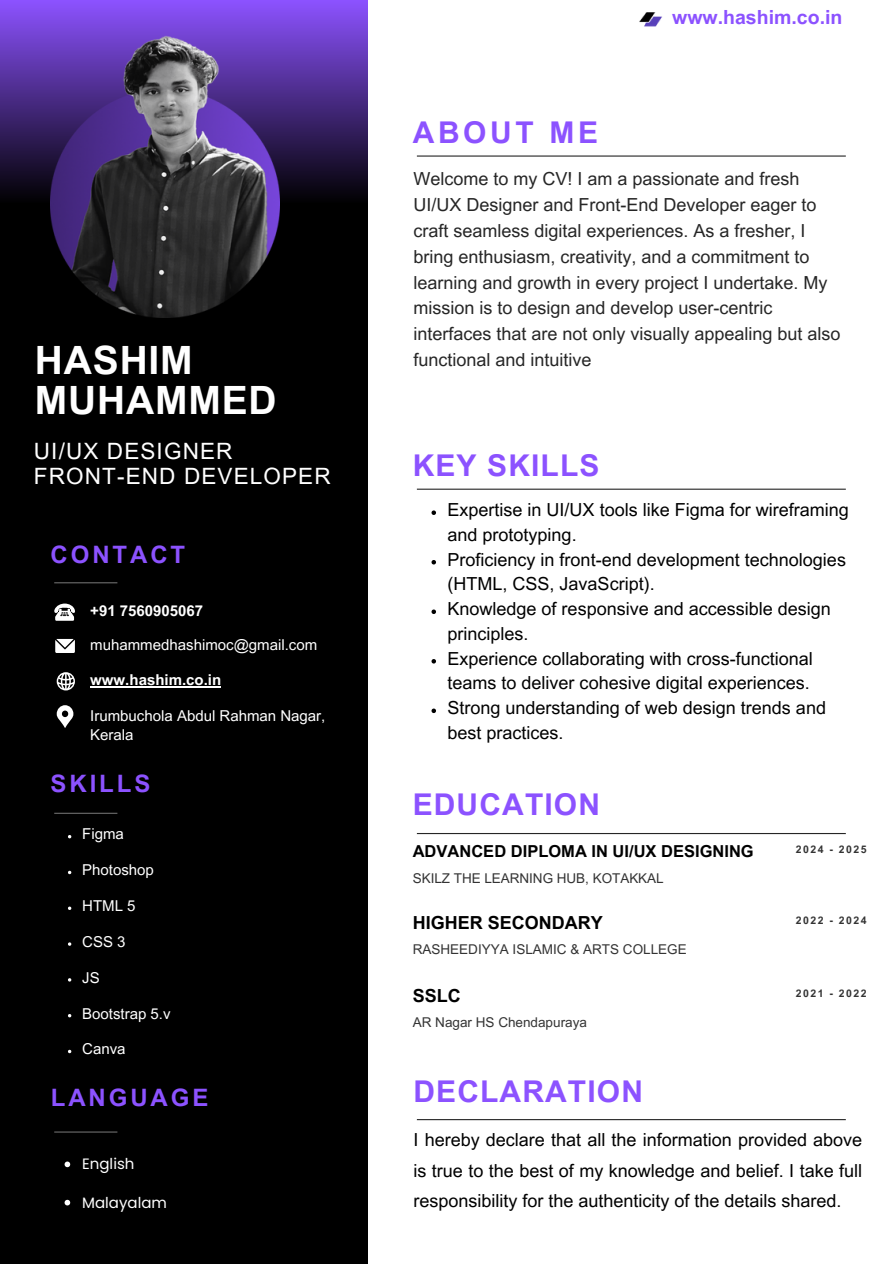
<style>
.page{position:relative;width:894px;height:1264px;background:#fff}
.page>*{position:absolute;margin:0;border:0;box-sizing:border-box;transform-origin:0 0}
.t1{font:700 39px/40.5px "Arial MT Pro";letter-spacing:.02em;color:#fff}
.t2{font:700 30px "Arial MT Pro";letter-spacing:.035em;color:#8c52ff}
.t3{font:700 24px "Arial MT Pro";letter-spacing:.12em;color:#8c52ff}
.t4{font:22.5px/24.8px "Arial MT Pro";letter-spacing:.05em;color:#fff}
.t5{font:700 19.5px "Arial MT Pro";color:#8c52ff}
.t6{font:18px/24.8px "Arial MT Pro";color:#000}
.t7{font:18px/25.8px "Arial MT Pro";color:#262626}
.t8{font:700 18px "Arial MT Pro";color:#000}
.t9{font:700 16.5px "Arial MT Pro";color:#000}
.t10{font:15px/19.2px "Arial MT Pro";color:#fff}
.t11{font:700 15px "Arial MT Pro";color:#fff}
.t12{font:15px "Poppins";color:#fff}
.t13{font:13.5px "Arial MT Pro";color:#343434}
.t14{font:700 10.5px "Arial MT Pro";letter-spacing:.14em;color:#343434}
</style>
<div class="page">
<div style="left:0;top:0;width:367px;height:1263px;background:#000"></div>
<div style="left:0;top:0;width:367px;height:203px;background:linear-gradient(to bottom,#8c52ff,#010103)"></div>
<svg style="left:54px;top:603px;width:21px;height:17px"></svg>
<svg style="left:57px;top:705px;width:16px;height:22px"></svg>
<svg style="left:55px;top:639px;width:19px;height:14px"></svg>
<svg style="left:57px;top:672px;width:18px;height:18px"></svg>
<hr style="left:417px;top:155px;width:428px;height:2px;background:#262626">
<hr style="left:54px;top:582px;width:63px;height:1px;background:#6d6d6d">
<hr style="left:54px;top:812px;width:63px;height:1px;background:#6d6d6d">
<hr style="left:54px;top:1131px;width:63px;height:1px;background:#6d6d6d">
<img style="left:51px;top:0;width:228px;height:317px">
<hr style="left:417px;top:833px;width:428px;height:1px;background:#262626">
<hr style="left:417px;top:1119px;width:428px;height:1px;background:#262626">
<hr style="left:417px;top:488px;width:428px;height:2px;background:#262626">
<img style="left:639px;top:12px;width:23px;height:15px">
<svg style="left:65px;top:1161px;width:5px;height:6px"></svg>
<svg style="left:65px;top:1199px;width:5px;height:6px"></svg>
<hr style="left:90px;top:686px;width:131px;height:1px;background:#fff">
<svg style="left:431px;top:510px;width:5px;height:5px"></svg>
<svg style="left:431px;top:560px;width:5px;height:4px"></svg>
<svg style="left:431px;top:609px;width:5px;height:5px"></svg>
<svg style="left:431px;top:659px;width:5px;height:4px"></svg>
<svg style="left:431px;top:708px;width:5px;height:5px"></svg>
<svg style="left:68px;top:906px;width:3px;height:4px"></svg>
<p class="t1" style="left:35px;top:345px;width:243px">HASHIM<br>MUHAMMED</p>
<p class="t4" style="left:34px;top:442px;width:298px">UI/UX DESIGNER<br>FRONT-END DEVELOPER</p>
<p class="t3" style="left:51px;top:545px;width:136px">CONTACT</p>
<p class="t11" style="left:90px;top:605px;width:114px">+91 7560905067</p>
<h4 class="t10" style="left:90px;top:637px;width:228px">muhammedhashimoc@gmail.com</h4>
<p class="t11" style="left:90px;top:674px;width:132px">www.hashim.co.in</p>
<h1 class="t10" style="left:90px;top:707px;width:237px">Irumbuchola Abdul Rahman Nagar,<br>Kerala</h1>
<h3 class="t3" style="left:51px;top:774px;width:101px">SKILLS</h3>
<h2 class="t10" style="left:82px;top:826px;width:43px">Figma</h2>
<p class="t10" style="left:82px;top:862px;width:73px">Photoshop</p>
<p class="t10" style="left:82px;top:898px;width:55px">HTML 5</p>
<p class="t10" style="left:82px;top:933px;width:45px">CSS 3</p>
<p class="t10" style="left:82px;top:969px;width:19px">JS</p>
<p class="t10" style="left:82px;top:1005px;width:90px">Bootstrap 5.v</p>
<p class="t10" style="left:82px;top:1041px;width:45px">Canva</p>
<p class="t3" style="left:51px;top:1088px;width:159px">LANGUAGE</p>
<p class="t12" style="left:82px;top:1153px;width:54px">English</p>
<p class="t12" style="left:82px;top:1191px;width:86px">Malayalam</p>
<h2 class="t5" style="left:672px;top:10px;width:172px">www.hashim.co.in</h2>
<p class="t2" style="left:412px;top:121px;width:187px">ABOUT ME</p>
<p class="t7" style="left:413px;top:168px;width:428px">Welcome to my CV! I am a passionate and fresh UI/UX Designer and Front-End Developer eager to craft seamless digital experiences. As a fresher, I bring enthusiasm, creativity, and a commitment to learning and growth in every project I undertake. My mission is to design and develop user-centric interfaces that are not only visually appealing but also functional and intuitive</p>
<p class="t2" style="left:412px;top:454px;width:188px">KEY SKILLS</p>
<h3 class="t6" style="left:447px;top:499px;width:403px">Expertise in UI/UX tools like Figma for wireframing and prototyping.</h3>
<p class="t6" style="left:447px;top:549px;width:400px">Proficiency in front-end development technologies (HTML, CSS, JavaScript).</p>
<p class="t6" style="left:447px;top:598px;width:385px">Knowledge of responsive and accessible design principles.</p>
<p class="t6" style="left:447px;top:648px;width:367px">Experience collaborating with cross-functional teams to deliver cohesive digital experiences.</p>
<p class="t6" style="left:447px;top:697px;width:380px">Strong understanding of web design trends and best practices.</p>
<p class="t2" style="left:412px;top:793px;width:189px">EDUCATION</p>
<p class="t9" style="left:412px;top:844px;width:342px">ADVANCED DIPLOMA IN UI/UX DESIGNING</p>
<p class="t14" style="left:795px;top:845px;width:72px">2024 - 2025</p>
<h3 class="t13" style="left:412px;top:873px;width:252px">SKILZ THE LEARNING HUB, KOTAKKAL</h3>
<p class="t8" style="left:412px;top:915px;width:191px">HIGHER SECONDARY</p>
<p class="t14" style="left:795px;top:916px;width:72px">2022 - 2024</p>
<p class="t13" style="left:412px;top:943px;width:275px">RASHEEDIYYA ISLAMIC &amp; ARTS COLLEGE</p>
<h6 class="t8" style="left:412px;top:989px;width:49px">SSLC</h6>
<p class="t14" style="left:795px;top:989px;width:72px">2021 - 2022</p>
<h2 class="t13" style="left:412px;top:1017px;width:176px">AR Nagar HS Chendapuraya</h2>
<p class="t2" style="left:413px;top:1080px;width:231px">DECLARATION</p>
<p class="t6" style="left:413px;top:1126px;width:450px;line-height:30.3px;text-align:justify">I hereby declare that all the information provided above is true to the best of my knowledge and belief. I take full responsibility for the authenticity of the details shared.</p>
</div>
